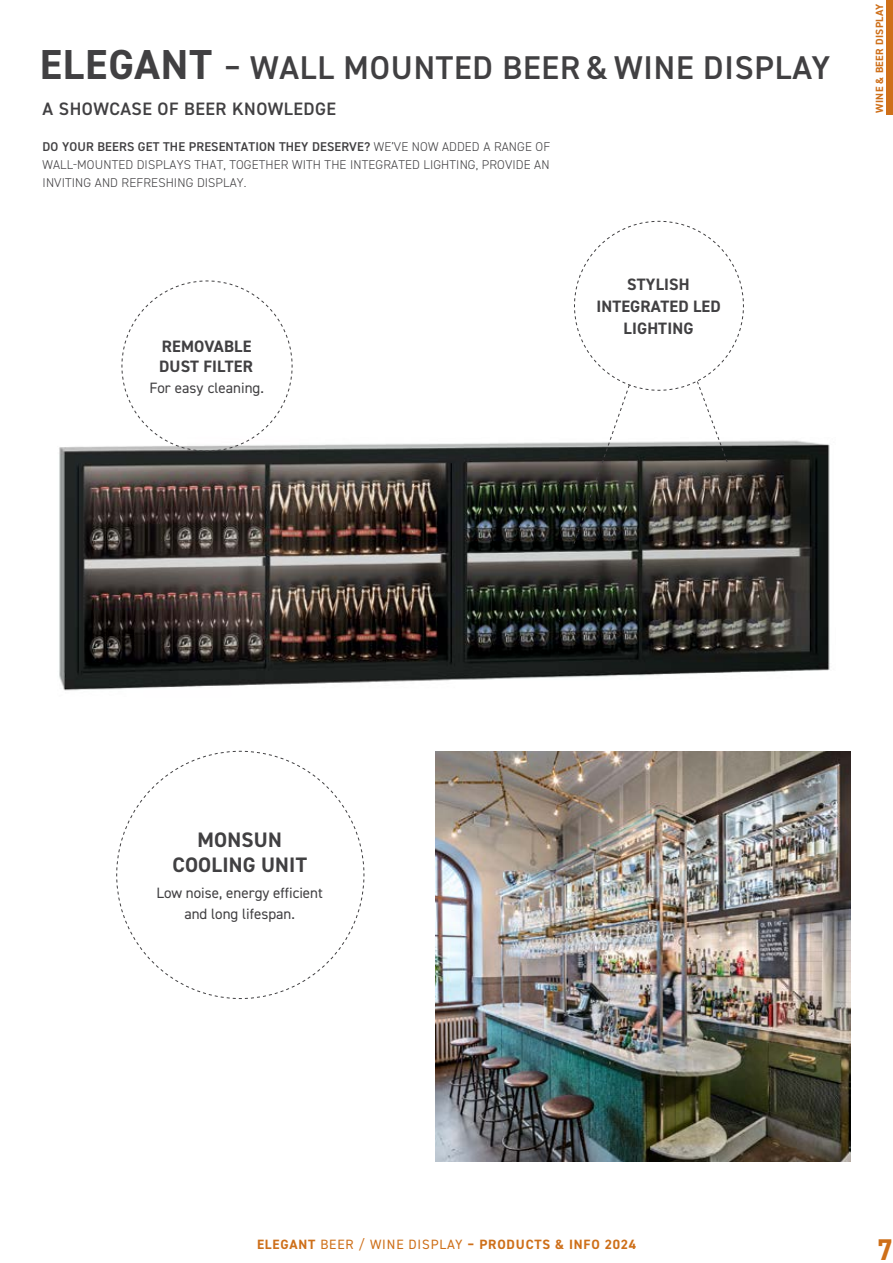
<style>
.page{position:relative;width:893px;height:1263px;background:#fff}
.page>*{position:absolute;margin:0;border:0;box-sizing:border-box;transform-origin:0 0}
.t1{font:600 33px "DIN2014";letter-spacing:.025em;color:#414042}
.t2{font:700 30px "DIN2014";color:#ce6f19}
.t3{font:700 21px/25.2px "DIN2014";letter-spacing:.01em;color:#414042;text-align:center}
.t4{font:600 18px "DIN2014";letter-spacing:.025em;color:#414042}
.t5{font:700 16.5px/22px "DIN2014";letter-spacing:.01em;color:#414042}
.t6{font:15px/21px "DIN2014";color:#414042;text-align:center}
.t7{font:700 13.5px "DIN2014";letter-spacing:.065em;color:#ce6f19}
.t8{font:300 12.75px/18px "DIN2014";letter-spacing:.01em;color:#414042;text-align:justify}
.t9{font:700 10.5px "DIN2014";letter-spacing:.035em;color:#ce6f19}
.s1{font-weight:700;font-size:42px}
.s2{font-weight:600}
.s3{font-weight:400}
</style>
<div class="page">
<div style="left:887px;top:0;width:6px;height:115px;background:#ce6f19"></div>
<svg style="left:116px;top:750px;width:249px;height:249px"></svg>
<img style="left:436px;top:752px;width:414px;height:409px">
<img style="left:59px;top:440px;width:771px;height:251px">
<svg style="left:121px;top:280px;width:172px;height:172px"></svg>
<svg style="left:573px;top:221px;width:171px;height:323px"></svg>
<h1 class="t1" style="left:40px;top:45px;width:792px"><span class="s1">ELEGANT</span> – WALL MOUNTED BEER &amp; WINE DISPLAY</h1>
<h3 class="t4" style="left:43px;top:96px;width:295px">A SHOWCASE OF BEER KNOWLEDGE</h3>
<p class="t8" style="left:43px;top:137px;width:509px"><span class="s2">DO YOUR BEERS GET THE PRESENTATION THEY DESERVE?</span> WE’VE NOW ADDED A RANGE OF WALL-MOUNTED DISPLAYS THAT, TOGETHER WITH THE INTEGRATED LIGHTING, PROVIDE AN INVITING AND REFRESHING DISPLAY.</p>
<p class="t5" style="left:159px;top:336px;width:95px;line-height:19.8px">REMOVABLE<br>DUST FILTER</p>
<p class="t6" style="left:149px;top:377px;width:116px">For easy cleaning.</p>
<p class="t5" style="left:596px;top:273px;width:126px;text-align:center">STYLISH<br>INTEGRATED LED<br>LIGHTING</p>
<p class="t9" style="left:873px;top:113px;width:111px;rotate:-90deg">WINE &amp; BEER DISPLAY</p>
<h3 class="t3" style="left:172px;top:827px;width:136px">MONSUN<br>COOLING UNIT</h3>
<p class="t6" style="left:157px;top:882px;width:168px">Low noise, energy efficient and long lifespan.</p>
<p class="t7" style="left:257px;top:1235px;width:381px">ELEGANT <span class="s3">BEER / WINE DISPLAY</span> – PRODUCTS &amp; INFO 2024</p>
<h2 class="t2" style="left:877px;top:1229px;width:18px">7</h2>
</div>
